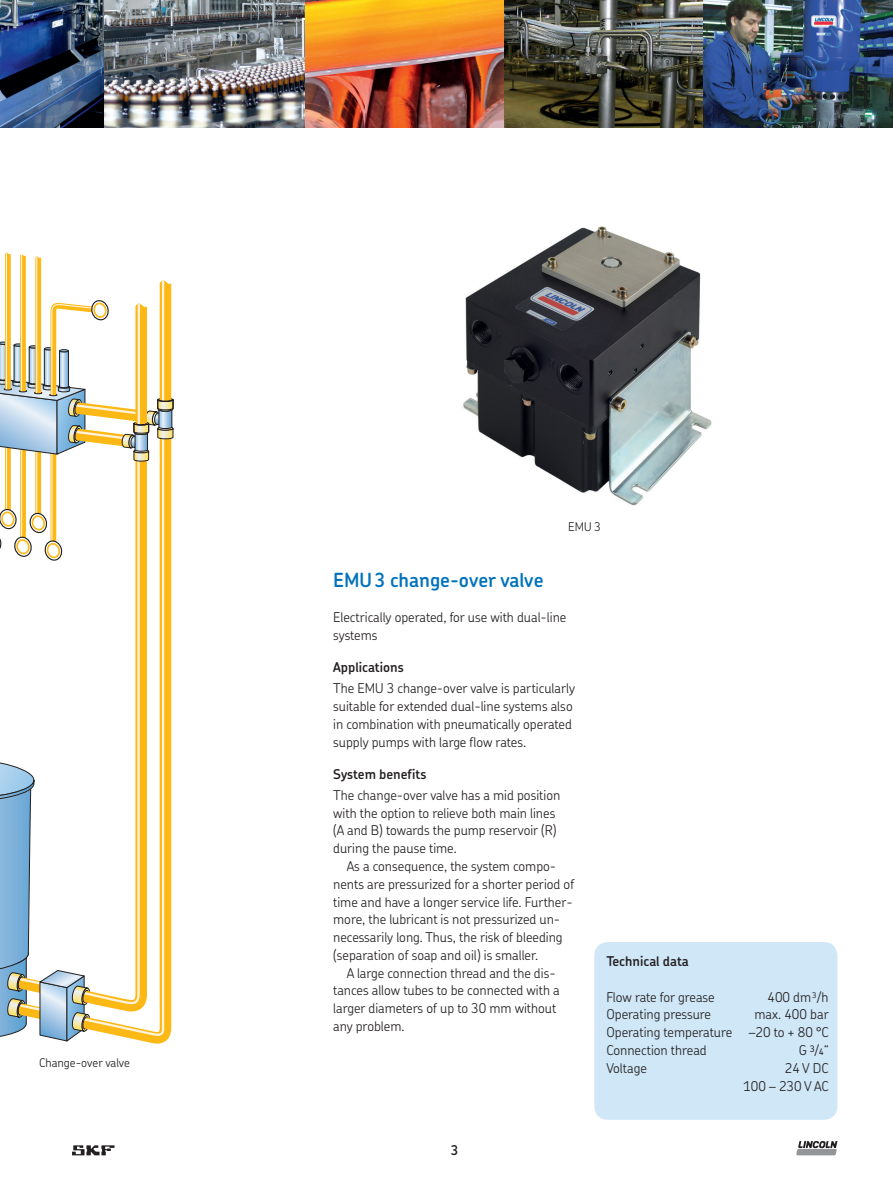
<style>
.page{position:relative;width:893px;height:1191px;background:#fff}
.page>*{position:absolute;margin:0;border:0;box-sizing:border-box;transform-origin:0 0}
.t1{font:600 19.5px "SKF Chevin";color:#0072bc}
.t2{font:300 13.5px/17.9px "SKF Chevin";color:#231f20}
.t3{font:600 13.5px "SKF Chevin";color:#231f20}
.t4{font:300 12px "SKF Chevin";color:#231f20}
.s1{font-weight:500;font-size:9px}
</style>
<div class="page">
<svg style="left:72px;top:1145px;width:43px;height:10px"></svg>
<svg style="left:796px;top:1141px;width:41px;height:14px"></svg>
<svg style="left:0;top:253px;width:174px;height:790px"></svg>
<hr style="left:138px;top:305px;width:2px;height:118px;background:#fef3da">
<img style="left:463px;top:226px;width:249px;height:280px">
<img style="left:0;top:0;width:892px;height:128px">
<div style="left:594px;top:942px;width:243px;height:178px;background:#cfe7f7;border-radius:14px"></div>
<p class="t4" style="left:39px;top:1054px;width:92px">Change-over valve</p>
<p class="t4" style="left:568px;top:519px;width:34px">EMU 3</p>
<h1 class="t1" style="left:333px;top:567px;width:212px">EMU3 change-over valve</h1>
<p class="t2" style="left:333px;top:608px;width:235px">Electrically operated, for use with dual-line systems</p>
<p class="t3" style="left:333px;top:659px;width:72px">Applications</p>
<p class="t2" style="left:333px;top:679px;width:243px">The EMU 3 change-over valve is particularly suitable for extended dual-line systems also in combination with pneumatically operated supply pumps with large flow rates.</p>
<p class="t3" style="left:333px;top:765px;width:95px">System benefits</p>
<p class="t2" style="left:333px;top:786px;width:228px">The change-over valve has a mid position with the option to relieve both main lines (A and B) towards the pump reservoir (R) during the pause time.</p>
<p class="t2" style="left:333px;top:857px;width:242px;text-indent:14px">As a consequence, the system compo&shy;nents are pressurized for a shorter period of time and have a longer service life. Further&shy;more, the lubricant is not pressurized un&shy;necessarily long. Thus, the risk of bleeding (separation of soap and oil) is smaller.</p>
<p class="t2" style="left:333px;top:964px;width:228px;text-indent:14px">A large connection thread and the dis&shy;tances allow tubes to be connected with a larger diameters of up to 30 mm without any problem.</p>
<p class="t3" style="left:451px;top:1142px;width:9px">3</p>
<p class="t3" style="left:606px;top:952px;width:84px">Technical data</p>
<p class="t2" style="left:606px;top:988px;width:110px">Flow rate for grease</p>
<p class="t2" style="left:767px;top:988px;width:62px">400 dm³/h</p>
<p class="t2" style="left:606px;top:1005px;width:106px">Operating pressure</p>
<p class="t2" style="left:606px;top:1005px;width:224px;text-align:justify;text-indent:148px">max. 400 bar Operating temperature –20 to + 80 °C Connection thread</p>
<p class="t2" style="left:798px;top:1041px;width:31px">G <sup>3</sup>/<span class="s1">4</span>“</p>
<p class="t2" style="left:606px;top:1059px;width:42px">Voltage</p>
<p class="t2" style="left:743px;top:1059px;width:87px;text-align:right">24 V DC<br>100 – 230 V AC</p>
</div>
